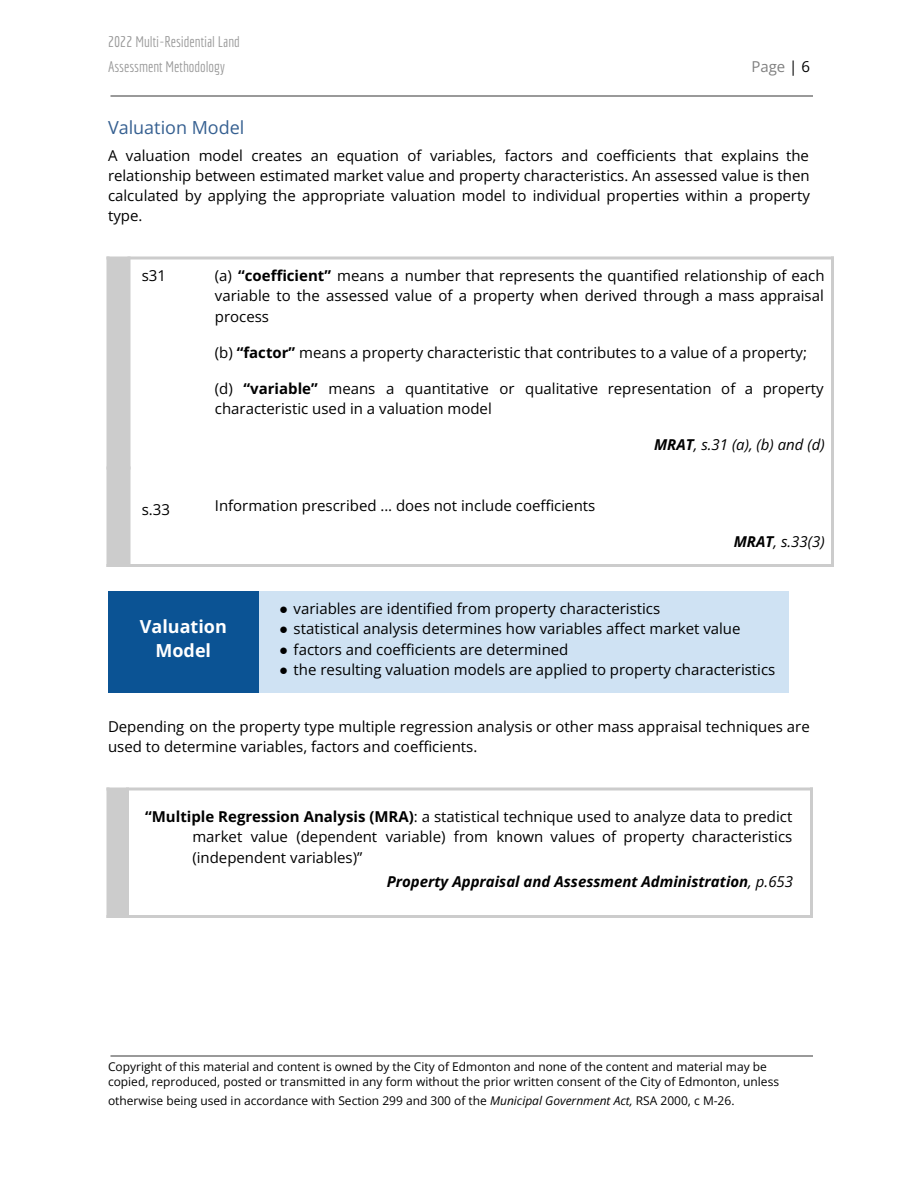
<style>
.page{position:relative;width:918px;height:1188px;background:#fff}
.page>*{position:absolute;margin:0;border:0;box-sizing:border-box;transform-origin:0 0}
.t1{font:18px "Open Sans";color:#366091}
.t2{font:700 18px/24.8px "Open Sans";color:#fff;text-align:center}
.t3{font:15px/20.2px "Open Sans";color:#000;text-align:justify}
.t4{font:italic 700 15px "Open Sans";color:#000}
.t5{font:15px/24.8px "Economica";color:#999}
.t6{font:italic 15px "Open Sans";color:#000}
.t7{font:15px "Open Sans";color:#808080}
.t8{font:12px/14.7px "Open Sans";color:#000}
.s1{color:#000}
.s2{font-weight:700}
.s3{font-family:"Arial"}
.s4{font-weight:400}
.s5{font-style:italic}
</style>
<div class="page">
<div style="left:108px;top:258px;width:21px;height:210px;background:#ccc"></div>
<div style="left:108px;top:468px;width:21px;height:98px;background:#ccc"></div>
<div style="left:108px;top:592px;width:151px;height:101px;background:#0b5394"></div>
<div style="left:259px;top:592px;width:530px;height:101px;background:#cfe2f3"></div>
<div style="left:108px;top:789px;width:19px;height:128px;background:#ccc"></div>
<svg style="left:106px;top:260px;width:2px;height:304px"></svg>
<hr style="left:127px;top:256px;width:3px;height:311px;background:#ccc">
<hr style="left:831px;top:256px;width:3px;height:311px;background:#ccc">
<svg style="left:106px;top:256px;width:728px;height:4px;background:#d8d8d8"></svg>
<hr style="left:106px;top:466px;width:24px;height:4px;background:#ccc">
<hr style="left:106px;top:564px;width:728px;height:3px;background:#ccc">
<svg style="left:106px;top:791px;width:2px;height:124px"></svg>
<hr style="left:126px;top:788px;width:3px;height:130px;background:#ccc">
<hr style="left:810px;top:788px;width:3px;height:130px;background:#ccc">
<hr style="left:106px;top:788px;width:707px;height:3px;background:#ccc">
<hr style="left:106px;top:915px;width:707px;height:3px;background:#ccc">
<p class="t5" style="left:108px;top:29px;width:133px">2022 Multi-Residential Land<br>Assessment Methodology</p>
<p class="t7" style="left:751px;top:56px;width:60px">Page <span class="s1">| 6</span></p>
<p class="t1" style="left:108px;top:115px;width:138px">Valuation Model</p>
<p class="t3" style="left:108px;top:145px;width:703px">A valuation model creates an equation of variables, factors and coefficients that explains the relationship between estimated market value and property characteristics. An assessed value is then calculated by applying the appropriate valuation model to individual properties within a property type.</p>
<p class="t3" style="left:142px;top:265px;width:26px">s31</p>
<p class="t3" style="left:215px;top:265px;width:611px">(a) <span class="s2">“coefficient”</span> means a number that represents the quantified relationship of each variable to the assessed value of a property when derived through a mass appraisal process</p>
<p class="t3" style="left:215px;top:342px;width:594px">(b) <span class="s2">“factor”</span> means a property characteristic that contributes to a value of a property;</p>
<p class="t3" style="left:215px;top:378px;width:610px">(d) <span class="s2">“variable”</span> means a quantitative or qualitative representation of a property characteristic used in a valuation model</p>
<p class="t6" style="left:654px;top:434px;width:172px"><span class="s2">MRAT</span>, s.31 (a), (b) and (d)</p>
<p class="t3" style="left:142px;top:499px;width:30px">s.33</p>
<p class="t3" style="left:215px;top:495px;width:382px">Information prescribed … does not include coefficients</p>
<p class="t6" style="left:734px;top:531px;width:92px"><span class="s2">MRAT</span>, s.33(3)</p>
<p class="t2" style="left:140px;top:613px;width:89px">Valuation<br>Model</p>
<p class="t3" style="left:279px;top:598px;width:383px"><span class="s3">●</span> variables are identified from property characteristics</p>
<p class="t3" style="left:279px;top:618px;width:463px"><span class="s3">●</span> statistical analysis determines how variables affect market value</p>
<p class="t3" style="left:279px;top:639px;width:291px"><span class="s3">●</span> factors and coefficients are determined</p>
<p class="t3" style="left:279px;top:659px;width:498px"><span class="s3">●</span> the resulting valuation models are applied to property characteristics</p>
<p class="t3" style="left:108px;top:716px;width:703px">Depending on the property type multiple regression analysis or other mass appraisal techniques are used to determine variables, factors and coefficients.</p>
<p class="t3" style="left:192px;top:806px;width:602px;text-indent:-47px"><span class="s2">“Multiple Regression Analysis (MRA)</span>: a statistical technique used to analyze data to predict market value (dependent variable) from known values of property characteristics (independent variables)”</p>
<p class="t4" style="left:387px;top:871px;width:408px">Property Appraisal and Assessment Administration<span class="s4">, p.653</span></p>
<p class="t8" style="left:108px;top:1059px;width:673px">Copyright of this material and content is owned by the City of Edmonton and none of the content and material may be copied, reproduced, posted or transmitted in any form without the prior written consent of the City of Edmonton, unless</p>
<p class="t8" style="left:108px;top:1093px;width:628px">otherwise being used in accordance with Section 299 and 300 of the <span class="s5">Municipal Government Act,</span> RSA 2000, c M-26.</p>
</div>
